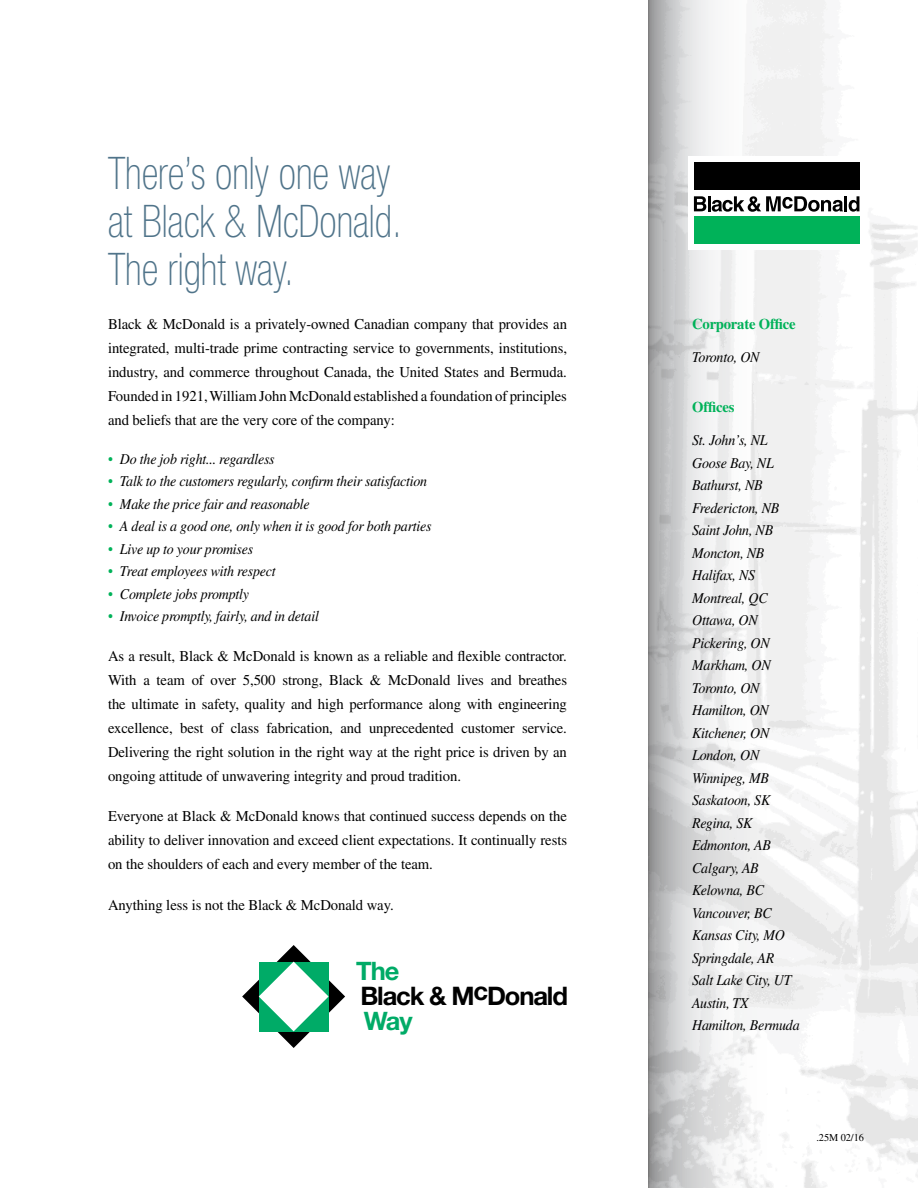
<style>
.page{position:relative;width:918px;height:1188px;background:#fff}
.page>*{position:absolute;margin:0;border:0;box-sizing:border-box;transform-origin:0 0}
.t1{font:100 condensed 45px/48px "Helvetica Neue LT Std";color:#50748a;scale:.9 1}
.t2{font:700 25.5px "Helvetica Neue LT Std";letter-spacing:-.045em;color:#000}
.t3{font:700 25.5px/50.7px "Helvetica Neue LT Std";letter-spacing:-.04em;color:#00ab67}
.t4{font:15px/24px "Times LT Std";letter-spacing:-.005em;color:#000;text-align:justify}
.t5{font:italic 15px/22.5px "Times LT Std";letter-spacing:-.015em;color:#000;scale:.93 1}
.t6{font:700 15px "Times LT Std";letter-spacing:-.015em;color:#00b259}
.t7{font:10.5px "Times LT Std";letter-spacing:-.005em;color:#000}
.s1{color:#00b259}
</style>
<div class="page">
<img style="left:810px;top:0;width:108px;height:1188px">
<svg style="left:648px;top:0;width:162px;height:1188px"></svg>
<div style="left:688px;top:157px;width:177px;height:93px;background:#fff"></div>
<div style="left:694px;top:162px;width:165px;height:28px;background:#000"></div>
<div style="left:694px;top:217px;width:165px;height:27px;background:#00b259"></div>
<svg style="left:694px;top:196px;width:12px;height:15px"></svg>
<hr style="left:708px;top:196px;width:3px;height:15px;background:#000">
<svg style="left:712px;top:196px;width:131px;height:16px"></svg>
<hr style="left:844px;top:196px;width:3px;height:15px;background:#000">
<svg style="left:849px;top:196px;width:10px;height:16px"></svg>
<svg style="left:242px;top:945px;width:103px;height:103px"></svg>
<h1 class="t1" style="left:108px;top:149px;width:328px">There’s only one way at Black &amp; McDonald.<br>The right way.</h1>
<p class="t4" style="left:108px;top:312px;width:461px">Black &amp; McDonald is a privately-owned Canadian company that provides an integrated, multi-trade prime contracting service to governments, institutions, industry, and commerce throughout Canada, the United States and Bermuda.<br>Founded in 1921, William John McDonald established a foundation of principles and beliefs that are the very core of the company:</p>
<p class="t5" style="left:108px;top:447px;width:181px"><span class="s1">•</span> Do the job right... regardless</p>
<p class="t5" style="left:108px;top:470px;width:345px"><span class="s1">•</span> Talk to the customers regularly, confirm their satisfaction</p>
<p class="t5" style="left:108px;top:492px;width:218px"><span class="s1">•</span> Make the price fair and reasonable</p>
<p class="t5" style="left:108px;top:515px;width:350px"><span class="s1">•</span> A deal is a good one, only when it is good for both parties</p>
<p class="t5" style="left:108px;top:537px;width:158px"><span class="s1">•</span> Live up to your promises</p>
<p class="t5" style="left:108px;top:560px;width:182px"><span class="s1">•</span> Treat employees with respect</p>
<p class="t5" style="left:108px;top:582px;width:153px"><span class="s1">•</span> Complete jobs promptly</p>
<p class="t5" style="left:108px;top:605px;width:228px"><span class="s1">•</span> Invoice promptly, fairly, and in detail</p>
<p class="t4" style="left:108px;top:644px;width:461px">As a result, Black &amp; McDonald is known as a reliable and flexible contractor.<br>With a team of over 5,500 strong, Black &amp; McDonald lives and breathes the ultimate in safety, quality and high performance along with engineering excellence, best of class fabrication, and unprecedented customer service.<br>Delivering the right solution in the right way at the right price is driven by an ongoing attitude of unwavering integrity and proud tradition.</p>
<p class="t4" style="left:108px;top:804px;width:461px">Everyone at Black &amp; McDonald knows that continued success depends on the ability to deliver innovation and exceed client expectations. It continually rests on the shoulders of each and every member of the team.</p>
<p class="t4" style="left:108px;top:893px;width:287px">Anything less is not the Black &amp; McDonald way.</p>
<h2 class="t3" style="left:356px;top:945px;width:58px">The<br>Way</h2>
<h2 class="t2" style="left:360px;top:980px;width:209px">Black &amp; McDonald</h2>
<p class="t6" style="left:692px;top:315px;width:105px">Corporate Office</p>
<p class="t5" style="left:692px;top:346px;width:74px">Toronto, ON</p>
<p class="t6" style="left:692px;top:398px;width:44px">Offices</p>
<p class="t5" style="left:692px;top:429px;width:117px">St. John’s, NL<br>Goose Bay, NL<br>Bathurst, NB<br>Fredericton, NB<br>Saint John, NB<br>Moncton, NB<br>Halifax, NS<br>Montreal, QC<br>Ottawa, ON<br>Pickering, ON<br>Markham, ON<br>Toronto, ON<br>Hamilton, ON<br>Kitchener, ON<br>London, ON<br>Winnipeg, MB<br>Saskatoon, SK<br>Regina, SK<br>Edmonton, AB<br>Calgary, AB<br>Kelowna, BC<br>Vancouver, BC<br>Kansas City, MO<br>Springdale, AR<br>Salt Lake City, UT<br>Austin, TX<br>Hamilton, Bermuda</p>
<p class="t7" style="left:816px;top:1132px;width:49px">.25M 02/16</p>
</div>
